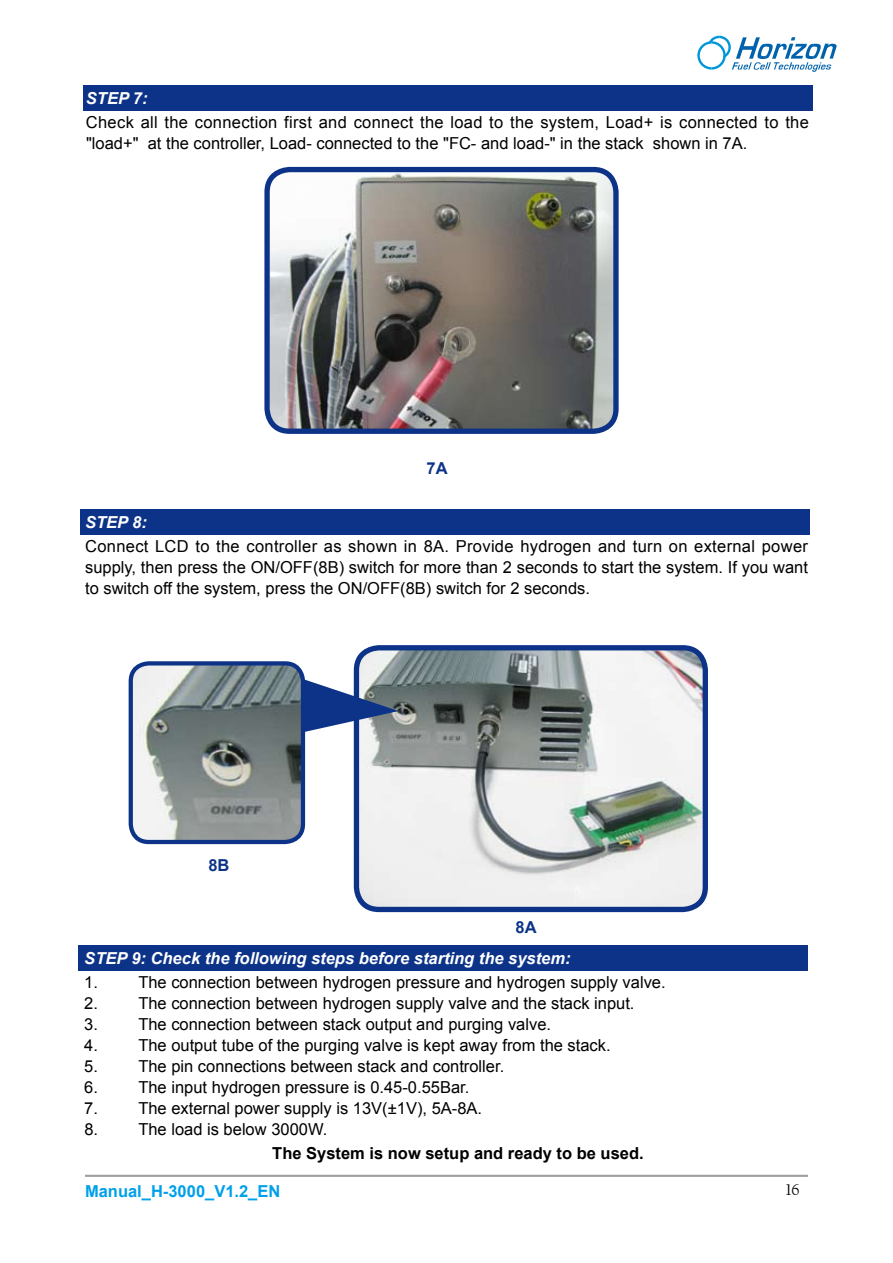
<style>
.page{position:relative;width:893px;height:1263px;background:#fff}
.page>*{position:absolute;margin:0;border:0;box-sizing:border-box;transform-origin:0 0}
.t1{font:16.5px/21px "Arial";color:#000;text-align:justify}
.t2{font:16.5px/21px "Arial";letter-spacing:.02em;color:#000}
.t3{font:italic 700 16.5px "Arial";color:#fff}
.t4{font:700 16.5px "Arial";color:#000}
.t5{font:700 16.5px "Arial";color:#00a0e9}
.t6{font:700 16.5px "Arial";color:#0c3388}
.t7{font:16.5px "Californian FB";color:#000}
</style>
<div class="page">
<svg style="left:697px;top:36px;width:140px;height:36px"></svg>
<hr style="left:85px;top:1175px;width:723px;height:2px;background:#9f9fa0">
<div style="left:81px;top:509px;width:729px;height:26px;background:#0c3388"></div>
<img style="left:360px;top:651px;width:342px;height:255px">
<div style="left:354px;top:645px;width:354px;height:267px;border:5px solid #0c3388;border-radius:22px"></div>
<img style="left:131px;top:666px;width:172px;height:176px">
<div style="left:129px;top:661px;width:176px;height:183px;border:4px solid #0c3388;border-radius:18px"></div>
<img style="left:270px;top:173px;width:343px;height:255px">
<div style="left:264px;top:167px;width:355px;height:267px;border:5px solid #0c3388;border-radius:22px"></div>
<div style="left:83px;top:85px;width:729px;height:26px;background:#0c3388"></div>
<svg style="left:302px;top:679px;width:97px;height:53px"></svg>
<div style="left:78px;top:946px;width:729px;height:25px;background:#0c3388"></div>
<p class="t3" style="left:86px;top:88px;width:63px">STEP 7:</p>
<p class="t2" style="left:86px;top:112px;width:724px">Check all the connection first and connect the load to the system, Load+ is connected to the "load+" at the controller, Load- connected to the "FC- and load-" in the stack shown in 7A.</p>
<p class="t6" style="left:427px;top:457px;width:23px">7A</p>
<p class="t3" style="left:85px;top:512px;width:63px">STEP 8:</p>
<p class="t1" style="left:85px;top:536px;width:724px">Connect LCD to the controller as shown in 8A. Provide hydrogen and turn on external power supply, then press the ON/OFF(8B) switch for more than 2 seconds to start the system. If you want to switch off the system, press the ON/OFF(8B) switch for 2 seconds.</p>
<p class="t6" style="left:208px;top:854px;width:23px">8B</p>
<p class="t6" style="left:516px;top:916px;width:23px">8A</p>
<p class="t3" style="left:84px;top:948px;width:488px">STEP 9: Check the following steps before starting the system:</p>
<p class="t1" style="left:84px;top:972px;width:15px">1.</p>
<p class="t1" style="left:138px;top:972px;width:529px">The connection between hydrogen pressure and hydrogen supply valve.</p>
<p class="t1" style="left:84px;top:993px;width:15px">2.</p>
<p class="t1" style="left:138px;top:993px;width:498px">The connection between hydrogen supply valve and the stack input.</p>
<p class="t1" style="left:84px;top:1014px;width:15px">3.</p>
<p class="t1" style="left:138px;top:1014px;width:414px">The connection between stack output and purging valve.</p>
<p class="t1" style="left:84px;top:1035px;width:15px">4.</p>
<p class="t1" style="left:138px;top:1035px;width:474px">The output tube of the purging valve is kept away from the stack.</p>
<p class="t1" style="left:84px;top:1056px;width:15px">5.</p>
<p class="t1" style="left:138px;top:1056px;width:367px">The pin connections between stack and controller.</p>
<p class="t1" style="left:84px;top:1077px;width:15px">6.</p>
<p class="t1" style="left:138px;top:1077px;width:333px">The input hydrogen pressure is 0.45-0.55Bar.</p>
<p class="t1" style="left:84px;top:1098px;width:15px">7.</p>
<p class="t1" style="left:138px;top:1098px;width:345px">The external power supply is 13V(±1V), 5A-8A.</p>
<p class="t1" style="left:84px;top:1119px;width:15px">8.</p>
<p class="t1" style="left:138px;top:1119px;width:190px">The load is below 3000W.</p>
<p class="t4" style="left:272px;top:1142px;width:373px">The System is now setup and ready to be used.</p>
<p class="t5" style="left:85px;top:1181px;width:197px">Manual_H-3000_V1.2_EN</p>
<p class="t7" style="left:786px;top:1180px;width:15px">16</p>
</div>
